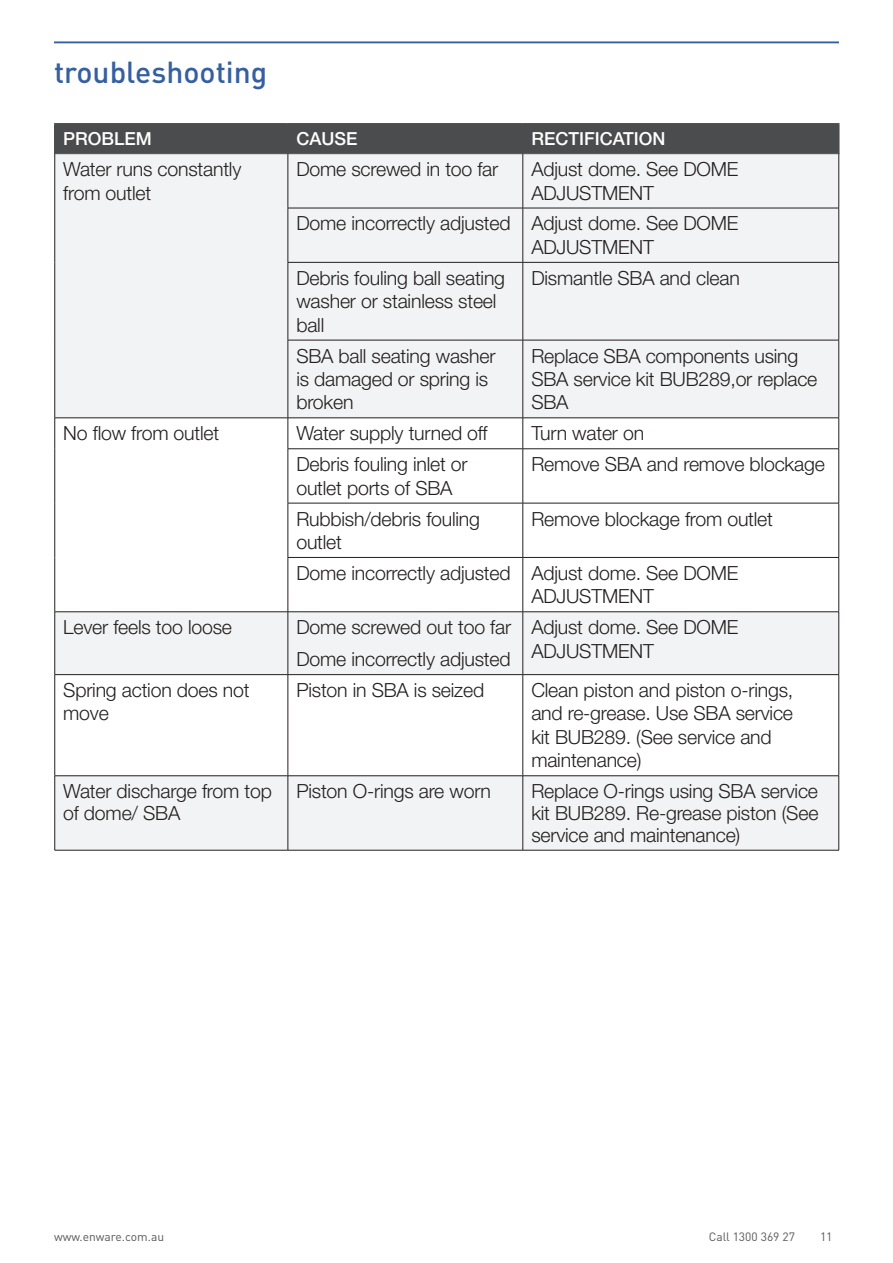
<style>
.page{position:relative;width:893px;height:1263px;background:#fff}
.page>*{position:absolute;margin:0;border:0;box-sizing:border-box;transform-origin:0 0}
.t1{font:500 30px "DIN Pro";color:#365fa0}
.TDS_Body_Copy{font:300 19.5px/23.4px "Helvetica Neue LT Std";letter-spacing:-.01em;color:#231f20}
.t2{font:500 18px "Helvetica Neue LT Std";color:#fff}
.t3{font:12px "DIN Pro";color:#57585a}
</style>
<div class="page">
<hr style="left:54px;top:41px;width:785px;height:2px;background:#365fa0">
<svg style="left:55px;top:154px;width:783px;height:696px;fill:#f2f3f4"></svg>
<hr style="left:54px;top:123px;width:234px;height:2px;background:#4b4c4d">
<hr style="left:54px;top:125px;width:2px;height:28px;background:#4b4c4d">
<hr style="left:288px;top:123px;width:235px;height:2px;background:#4b4c4d">
<hr style="left:523px;top:123px;width:316px;height:2px;background:#4b4c4d">
<div style="left:56px;top:125px;width:783px;height:28px;background:#4b4c4d"></div>
<hr style="left:54px;top:153px;width:234px;height:1px;background:#4b4c4d">
<hr style="left:54px;top:154px;width:1px;height:54px;background:#231f20">
<hr style="left:54px;top:208px;width:1px;height:54px;background:#231f20">
<hr style="left:54px;top:262px;width:1px;height:78px;background:#231f20">
<hr style="left:54px;top:340px;width:1px;height:78px;background:#231f20">
<hr style="left:288px;top:153px;width:235px;height:1px;background:#4b4c4d">
<hr style="left:523px;top:153px;width:316px;height:1px;background:#4b4c4d">
<hr style="left:288px;top:154px;width:1px;height:54px;background:#231f20">
<hr style="left:523px;top:154px;width:1px;height:54px;background:#231f20">
<hr style="left:838px;top:154px;width:1px;height:54px;background:#231f20">
<hr style="left:288px;top:208px;width:235px;height:1px;background:#231f20">
<hr style="left:288px;top:208px;width:1px;height:54px;background:#231f20">
<hr style="left:523px;top:208px;width:316px;height:1px;background:#231f20">
<hr style="left:523px;top:208px;width:1px;height:54px;background:#231f20">
<hr style="left:838px;top:208px;width:1px;height:54px;background:#231f20">
<hr style="left:288px;top:262px;width:235px;height:1px;background:#231f20">
<hr style="left:288px;top:263px;width:1px;height:77px;background:#231f20">
<hr style="left:523px;top:262px;width:316px;height:1px;background:#231f20">
<hr style="left:523px;top:263px;width:1px;height:77px;background:#231f20">
<hr style="left:838px;top:263px;width:1px;height:77px;background:#231f20">
<hr style="left:288px;top:340px;width:235px;height:1px;background:#231f20">
<hr style="left:288px;top:340px;width:1px;height:78px;background:#231f20">
<hr style="left:523px;top:340px;width:316px;height:1px;background:#231f20">
<hr style="left:523px;top:340px;width:1px;height:78px;background:#231f20">
<hr style="left:838px;top:340px;width:1px;height:78px;background:#231f20">
<hr style="left:55px;top:418px;width:233px;height:1px;background:#231f20">
<hr style="left:54px;top:418px;width:1px;height:31px;background:#231f20">
<hr style="left:288px;top:418px;width:235px;height:1px;background:#231f20">
<hr style="left:288px;top:418px;width:1px;height:31px;background:#231f20">
<hr style="left:523px;top:418px;width:316px;height:1px;background:#231f20">
<hr style="left:523px;top:418px;width:1px;height:31px;background:#231f20">
<hr style="left:838px;top:418px;width:1px;height:31px;background:#231f20">
<hr style="left:54px;top:449px;width:1px;height:54px;background:#231f20">
<hr style="left:288px;top:449px;width:1px;height:54px;background:#231f20">
<hr style="left:523px;top:449px;width:1px;height:54px;background:#231f20">
<hr style="left:838px;top:449px;width:1px;height:54px;background:#231f20">
<hr style="left:54px;top:503px;width:1px;height:54px;background:#231f20">
<hr style="left:54px;top:557px;width:1px;height:55px;background:#231f20">
<hr style="left:288px;top:448px;width:235px;height:1px;background:#231f20">
<hr style="left:288px;top:503px;width:235px;height:1px;background:#231f20">
<hr style="left:288px;top:503px;width:1px;height:54px;background:#231f20">
<hr style="left:288px;top:558px;width:1px;height:54px;background:#231f20">
<hr style="left:523px;top:448px;width:316px;height:1px;background:#231f20">
<hr style="left:523px;top:503px;width:316px;height:1px;background:#231f20">
<hr style="left:523px;top:503px;width:1px;height:54px;background:#231f20">
<hr style="left:838px;top:503px;width:1px;height:54px;background:#231f20">
<hr style="left:523px;top:558px;width:1px;height:54px;background:#231f20">
<hr style="left:838px;top:558px;width:1px;height:54px;background:#231f20">
<hr style="left:55px;top:611px;width:233px;height:1px;background:#231f20">
<hr style="left:54px;top:612px;width:1px;height:62px;background:#231f20">
<hr style="left:55px;top:674px;width:233px;height:1px;background:#231f20">
<hr style="left:54px;top:675px;width:1px;height:100px;background:#231f20">
<hr style="left:55px;top:775px;width:233px;height:1px;background:#231f20">
<hr style="left:54px;top:776px;width:1px;height:74px;background:#231f20">
<hr style="left:55px;top:850px;width:233px;height:1px;background:#231f20">
<hr style="left:288px;top:557px;width:235px;height:1px;background:#231f20">
<hr style="left:523px;top:557px;width:316px;height:1px;background:#231f20">
<hr style="left:288px;top:611px;width:235px;height:1px;background:#231f20">
<hr style="left:288px;top:612px;width:1px;height:62px;background:#231f20">
<hr style="left:523px;top:611px;width:316px;height:1px;background:#231f20">
<hr style="left:523px;top:612px;width:1px;height:62px;background:#231f20">
<hr style="left:838px;top:612px;width:1px;height:62px;background:#231f20">
<hr style="left:288px;top:674px;width:235px;height:1px;background:#231f20">
<hr style="left:288px;top:675px;width:1px;height:100px;background:#231f20">
<hr style="left:523px;top:674px;width:316px;height:1px;background:#231f20">
<hr style="left:523px;top:675px;width:1px;height:100px;background:#231f20">
<hr style="left:838px;top:675px;width:1px;height:100px;background:#231f20">
<hr style="left:288px;top:775px;width:235px;height:1px;background:#231f20">
<hr style="left:288px;top:776px;width:1px;height:74px;background:#231f20">
<hr style="left:523px;top:775px;width:316px;height:1px;background:#231f20">
<hr style="left:523px;top:776px;width:1px;height:74px;background:#231f20">
<hr style="left:838px;top:776px;width:1px;height:74px;background:#231f20">
<hr style="left:288px;top:850px;width:235px;height:1px;background:#231f20">
<hr style="left:523px;top:850px;width:316px;height:1px;background:#231f20">
<p class="t1" style="left:54px;top:48px;width:215px">troubleshooting</p>
<p class="t2" style="left:63px;top:128px;width:90px">PROBLEM</p>
<p class="t2" style="left:296px;top:128px;width:63px">CAUSE</p>
<p class="t2" style="left:531px;top:128px;width:136px">RECTIFICATION</p>
<p class="TDS_Body_Copy" style="left:63px;top:157px;width:180px">Water runs constantly from outlet</p>
<p class="TDS_Body_Copy" style="left:296px;top:157px;width:203px">Dome screwed in too far</p>
<p class="TDS_Body_Copy" style="left:531px;top:157px;width:209px">Adjust dome. See DOME<br>ADJUSTMENT</p>
<p class="TDS_Body_Copy" style="left:296px;top:211px;width:216px">Dome incorrectly adjusted</p>
<p class="TDS_Body_Copy" style="left:531px;top:211px;width:209px">Adjust dome. See DOME<br>ADJUSTMENT</p>
<p class="TDS_Body_Copy" style="left:296px;top:266px;width:210px">Debris fouling ball seating washer or stainless steel ball</p>
<p class="TDS_Body_Copy" style="left:531px;top:266px;width:210px">Dismantle SBA and clean</p>
<p class="TDS_Body_Copy" style="left:296px;top:343px;width:201px">SBA ball seating washer is damaged or spring is broken</p>
<p class="TDS_Body_Copy" style="left:531px;top:343px;width:288px">Replace SBA components using<br>SBA service kit BUB289,or replace<br>SBA</p>
<p class="TDS_Body_Copy" style="left:63px;top:421px;width:157px">No flow from outlet</p>
<p class="TDS_Body_Copy" style="left:296px;top:421px;width:193px">Water supply turned off</p>
<p class="TDS_Body_Copy" style="left:531px;top:421px;width:114px">Turn water on</p>
<p class="TDS_Body_Copy" style="left:296px;top:452px;width:173px">Debris fouling inlet or outlet ports of SBA</p>
<p class="TDS_Body_Copy" style="left:531px;top:452px;width:295px">Remove SBA and remove blockage</p>
<p class="TDS_Body_Copy" style="left:296px;top:506px;width:185px">Rubbish/debris fouling outlet</p>
<p class="TDS_Body_Copy" style="left:531px;top:506px;width:243px">Remove blockage from outlet</p>
<p class="TDS_Body_Copy" style="left:296px;top:561px;width:216px">Dome incorrectly adjusted</p>
<p class="TDS_Body_Copy" style="left:531px;top:561px;width:209px">Adjust dome. See DOME<br>ADJUSTMENT</p>
<p class="TDS_Body_Copy" style="left:63px;top:615px;width:170px">Lever feels too loose</p>
<p class="TDS_Body_Copy" style="left:296px;top:615px;width:216px">Dome screwed out too far</p>
<p class="TDS_Body_Copy" style="left:296px;top:647px;width:216px">Dome incorrectly adjusted</p>
<p class="TDS_Body_Copy" style="left:531px;top:615px;width:209px">Adjust dome. See DOME<br>ADJUSTMENT</p>
<p class="TDS_Body_Copy" style="left:63px;top:678px;width:188px">Spring action does not move</p>
<p class="TDS_Body_Copy" style="left:296px;top:678px;width:189px">Piston in SBA is seized</p>
<p class="TDS_Body_Copy" style="left:531px;top:678px;width:263px">Clean piston and piston o-rings, and re-grease. Use SBA service kit BUB289. (See service and maintenance)</p>
<p class="TDS_Body_Copy" style="left:63px;top:780px;width:210px;line-height:21.8px">Water discharge from top of dome/ SBA</p>
<p class="TDS_Body_Copy" style="left:296px;top:779px;width:196px">Piston O-rings are worn</p>
<p class="TDS_Body_Copy" style="left:531px;top:780px;width:289px;line-height:21.8px;text-align:justify">Replace O-rings using SBA service kit BUB289. Re-grease piston (See service and maintenance)</p>
<p class="t3" style="left:54px;top:1227px;width:112px">www.enware.com.au</p>
<p class="t3" style="left:709px;top:1227px;width:88px">Call 1300 369 27</p>
<p class="t3" style="left:820px;top:1227px;width:14px">11</p>
</div>
